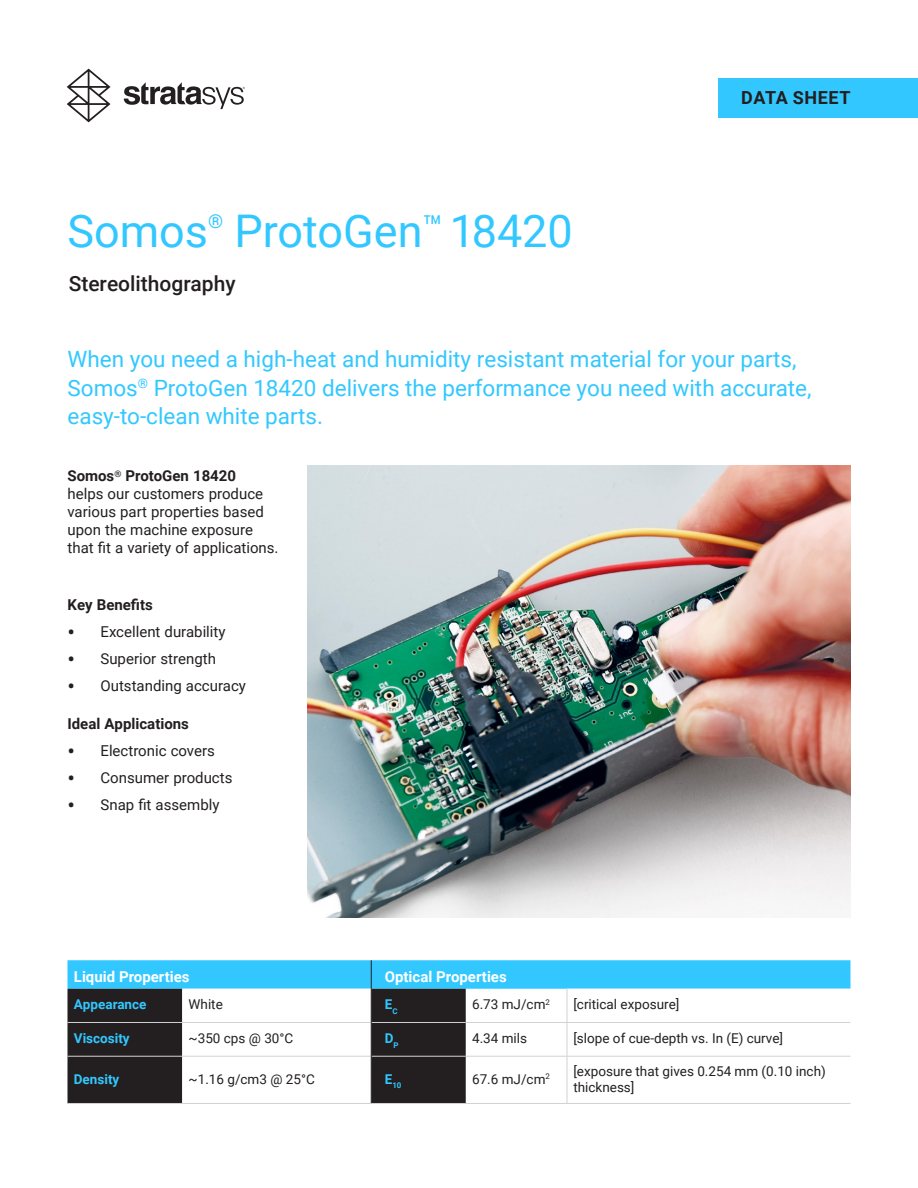
<style>
.page{position:relative;width:918px;height:1188px;background:#fff}
.page>*{position:absolute;margin:0;border:0;box-sizing:border-box;transform-origin:0 0}
.t1{font:45px "Roboto";color:#32c8ff}
.t2{font:22.5px/28.5px "Roboto";color:#32c8ff}
.t3{font:500 21px "Roboto";color:#231f20}
.t4{font:19.2px "Roboto";color:#32c8ff}
.t5{font:700 18px "Roboto";letter-spacing:.035em;color:#231f20}
.t6{font:15px/18px "Roboto";color:#231f20}
.t7{font:700 15px "Roboto";color:#fff}
.t8{font:700 15px "Roboto";color:#231f20}
.t9{font:13.5px/16.2px "Roboto";color:#231f20}
.t10{font:700 13.5px "Roboto";color:#32c8ff}
.t11{font:700 7.8px "Roboto";color:#32c8ff}
.s1{font-weight:700}
.s2{font-size:22.5px}
</style>
<div class="page">
<svg style="left:124px;top:82px;width:121px;height:27px"></svg>
<svg style="left:67px;top:69px;width:44px;height:53px"></svg>
<div style="left:718px;top:78px;width:200px;height:40px;background:#32c8ff"></div>
<img style="left:308px;top:466px;width:542px;height:452px">
<div style="left:68px;top:989px;width:114px;height:114px;background:#231f20"></div>
<svg style="left:182px;top:989px;width:668px;height:114px"></svg>
<hr style="left:567px;top:989px;width:1px;height:33px;background:#d1d2d4">
<hr style="left:68px;top:1022px;width:114px;height:1px;background:#d1d2d4">
<hr style="left:182px;top:1022px;width:189px;height:1px;background:#d1d2d4">
<hr style="left:372px;top:1022px;width:94px;height:1px;background:#d1d2d4">
<hr style="left:466px;top:1022px;width:101px;height:1px;background:#d1d2d4">
<hr style="left:567px;top:1023px;width:1px;height:33px;background:#d1d2d4">
<hr style="left:567px;top:1022px;width:283px;height:1px;background:#d1d2d4">
<hr style="left:68px;top:1056px;width:114px;height:1px;background:#d1d2d4">
<hr style="left:68px;top:1103px;width:114px;height:1px;background:#d1d2d4">
<hr style="left:182px;top:1056px;width:189px;height:1px;background:#d1d2d4">
<hr style="left:182px;top:1103px;width:189px;height:1px;background:#d1d2d4">
<hr style="left:372px;top:1056px;width:94px;height:1px;background:#d1d2d4">
<hr style="left:371px;top:1103px;width:95px;height:1px;background:#d1d2d4">
<hr style="left:466px;top:1056px;width:101px;height:1px;background:#d1d2d4">
<hr style="left:466px;top:1103px;width:101px;height:1px;background:#d1d2d4">
<hr style="left:567px;top:1057px;width:1px;height:46px;background:#d1d2d4">
<hr style="left:567px;top:1056px;width:283px;height:1px;background:#d1d2d4">
<hr style="left:567px;top:1103px;width:283px;height:1px;background:#d1d2d4">
<hr style="left:371px;top:989px;width:1px;height:33px;background:#231f20">
<hr style="left:371px;top:1022px;width:1px;height:34px;background:#231f20">
<hr style="left:371px;top:1056px;width:1px;height:47px;background:#231f20">
<svg style="left:68px;top:960px;width:782px;height:29px;background:#36c8fe"></svg>
<h1 class="t1" style="left:68px;top:199px;width:142px">Somos</h1>
<p class="t4" style="left:208px;top:208px;width:17px">®</p>
<h1 class="t1" style="left:234px;top:199px;width:340px">ProtoGen<sup>™</sup> 18420</h1>
<h3 class="t3" style="left:69px;top:269px;width:168px">Stereolithography</h3>
<p class="t5" style="left:741px;top:85px;width:111px">DATA SHEET</p>
<h2 class="t2" style="left:68px;top:344px;width:746px">When you need a high-heat and humidity resistant material for your parts,<br>Somos<sup>®</sup> ProtoGen 18420 delivers the performance you need with accurate, easy-to-clean white parts.</h2>
<p class="t6" style="left:67px;top:467px;width:213px"><span class="s1">Somos</span><sup>®</sup> <span class="s1">ProtoGen 18420<br></span>helps our customers produce various part properties based upon the machine exposure that fit a variety of applications.</p>
<p class="t8" style="left:68px;top:594px;width:87px">Key Benefits</p>
<p class="t6" style="left:68px;top:622px;width:160px"><span class="s2">•</span> Excellent durability</p>
<p class="t6" style="left:68px;top:649px;width:150px"><span class="s2">•</span> Superior strength</p>
<p class="t6" style="left:68px;top:676px;width:180px"><span class="s2">•</span> Outstanding accuracy</p>
<p class="t8" style="left:68px;top:713px;width:123px">Ideal Applications</p>
<p class="t6" style="left:68px;top:741px;width:149px"><span class="s2">•</span> Electronic covers</p>
<p class="t6" style="left:68px;top:768px;width:166px"><span class="s2">•</span> Consumer products</p>
<p class="t6" style="left:68px;top:795px;width:154px"><span class="s2">•</span> Snap fit assembly</p>
<p class="t7" style="left:74px;top:967px;width:117px">Liquid Properties</p>
<p class="t7" style="left:385px;top:967px;width:124px">Optical Properties</p>
<p class="t10" style="left:74px;top:995px;width:74px">Appearance</p>
<p class="t9" style="left:189px;top:996px;width:36px">White</p>
<p class="t10" style="left:385px;top:995px;width:14px">E<sub>C</sub></p>
<p class="t9" style="left:472px;top:996px;width:79px">6.73 mJ/cm<sup>2</sup></p>
<p class="t9" style="left:573px;top:996px;width:108px">[critical exposure]</p>
<p class="t10" style="left:74px;top:1029px;width:57px">Viscosity</p>
<p class="t9" style="left:189px;top:1030px;width:106px">~350 cps @ 30°C</p>
<p class="t10" style="left:385px;top:1029px;width:15px">D<sub>P</sub></p>
<p class="t9" style="left:472px;top:1030px;width:57px">4.34 mils</p>
<p class="t9" style="left:573px;top:1030px;width:211px">[slope of cue-depth vs. In (E) curve]</p>
<p class="t10" style="left:74px;top:1069px;width:47px">Density</p>
<p class="t9" style="left:189px;top:1070px;width:128px">~1.16 g/cm3 @ 25°C</p>
<p class="t11" style="left:385px;top:1080px;width:18px"><sup>E</sup>10</p>
<p class="t9" style="left:472px;top:1070px;width:79px">67.6 mJ/cm<sup>2</sup></p>
<p class="t9" style="left:573px;top:1062px;width:254px">[exposure that gives 0.254 mm (0.10 inch) thickness]</p>
</div>
